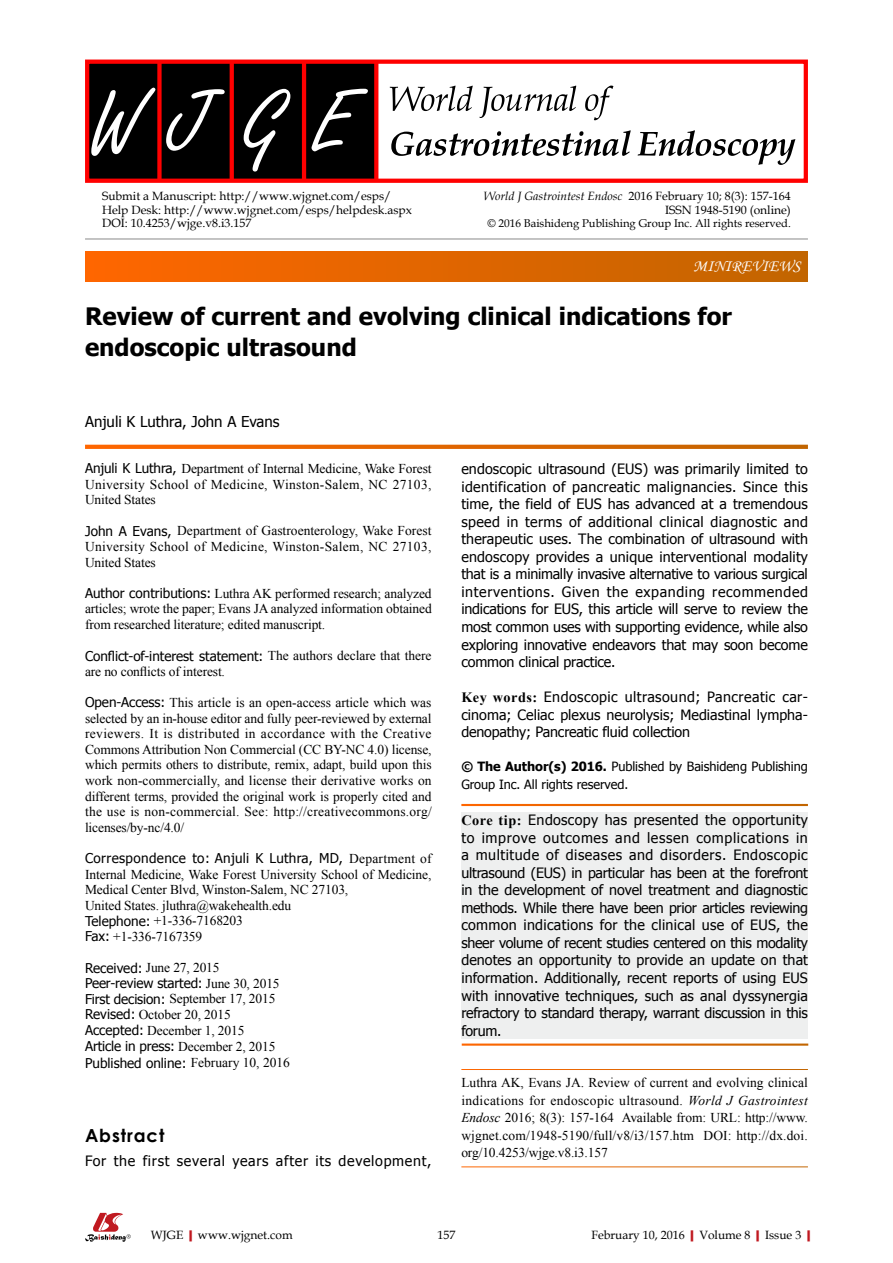
<style>
.page{position:relative;width:893px;height:1263px;background:#fff}
.page>*{position:absolute;margin:0;border:0;box-sizing:border-box;transform-origin:0 0}
.t1{font:700 24px/31.5px "Tahoma";color:#000}
.t2{font:700 18px "Century Gothic";letter-spacing:.05em;color:#000}
.t3{font:16.5px "Monotype Corsiva";color:#fff}
.t4{font:15px "Tahoma";color:#000}
.t5{font:14.25px/17.5px "Tahoma";letter-spacing:-.01em;color:#000;text-align:justify}
.t6{font:14.25px "Tahoma";letter-spacing:.05em;color:#000}
.t7{font:13.5px/15.6px "Times New Roman";letter-spacing:-.01em;color:#000;text-align:justify}
.t8{font:12.75px/17.5px "Tahoma";letter-spacing:-.005em;color:#000}
.t9{font:12px/13.5px "Book Antiqua";color:#000}
.t10{font:11.25px "Book Antiqua";color:#000}
.s1{font-style:italic}
.s2{font-family:"Tahoma"}
.s3{font-family:"Times New Roman";font-weight:700}
.s4{font-weight:700}
.s5{font-weight:700;color:#c01920}
</style>
<div class="page">
<div style="left:461px;top:812px;width:347px;height:227px;background:#eeefef"></div>
<hr style="left:85px;top:239px;width:723px;height:1px;background:#898989">
<svg style="left:85px;top:1213px;width:46px;height:29px"></svg>
<div style="left:85px;top:252px;width:723px;height:29px;background:linear-gradient(to right,#f60,#c16500)"></div>
<svg style="left:85px;top:445px;width:723px;height:4px;background:#e06704"></svg>
<div style="left:87px;top:61px;width:289px;height:121px;background:#000"></div>
<div style="left:157px;top:61px;width:5px;height:121px;background:#f00"></div>
<svg style="left:230px;top:65px;width:4px;height:113px"></svg>
<hr style="left:302px;top:61px;width:4px;height:121px;background:#f00">
<svg style="left:374px;top:65px;width:4px;height:113px"></svg>
<div style="left:85px;top:60px;width:723px;height:123px;border:4px solid #f00"></div>
<svg style="left:311px;top:89px;width:57px;height:62px"></svg>
<svg style="left:244px;top:89px;width:46px;height:83px"></svg>
<svg style="left:166px;top:89px;width:59px;height:62px"></svg>
<svg style="left:91px;top:88px;width:64px;height:68px"></svg>
<svg style="left:390px;top:86px;width:223px;height:34px"></svg>
<svg style="left:391px;top:130px;width:404px;height:35px"></svg>
<p class="t9" style="left:102px;top:189px;width:311px">Submit a Manuscript: http://www.wjgnet.com/esps/<br>Help Desk: http://www.wjgnet.com/esps/helpdesk.aspx<br>DOI: 10.4253/wjge.v8.i3.157</p>
<p class="t9" style="left:484px;top:189px;width:308px;text-align:right"><span class="s1">World J Gastrointest Endosc</span> 2016 February 10; 8(3): 157-164<br>ISSN 1948-5190 (online)</p>
<p class="t10" style="left:487px;top:215px;width:305px">© 2016 Baishideng Publishing Group Inc. All rights reserved.</p>
<p class="t3" style="left:693px;top:256px;width:109px">MINIREVIEWS</p>
<p class="t1" style="left:85px;top:298px;width:648px">Review of current and evolving clinical indications for endoscopic ultrasound</p>
<p class="t4" style="left:85px;top:412px;width:196px">Anjuli K Luthra, John A Evans</p>
<p class="t7" style="left:85px;top:460px;width:348px"><span class="s2">Anjuli K Luthra,</span> Department of Internal Medicine, Wake Forest University School of Medicine, Winston-Salem, NC 27103, United States</p>
<p class="t7" style="left:85px;top:523px;width:348px"><span class="s2">John A Evans,</span> Department of Gastroenterology, Wake Forest University School of Medicine, Winston-Salem, NC 27103, United States</p>
<p class="t7" style="left:85px;top:585px;width:348px"><span class="s2">Author contributions:</span> Luthra AK performed research; analyzed articles; wrote the paper; Evans JA analyzed information obtained from researched literature; edited manuscript.</p>
<p class="t7" style="left:85px;top:648px;width:348px;line-height:15.1px"><span class="s2">Conflict-of-interest statement:</span> The authors declare that there are no conflicts of interest.</p>
<p class="t7" style="left:85px;top:694px;width:348px"><span class="s2">Open-Access:</span> This article is an open-access article which was selected by an in-house editor and fully peer-reviewed by external reviewers. It is distributed in accordance with the Creative Commons Attribution Non Commercial (CC BY-NC 4.0) license, which permits others to distribute, remix, adapt, build upon this work non-commercially, and license their derivative works on different terms, provided the original work is properly cited and the use is non-commercial. See: http://creativecommons.org/ licenses/by-nc/4.0/</p>
<p class="t7" style="left:85px;top:851px;width:348px;text-align:left"><span class="s2">Correspondence to: Anjuli K Luthra, MD,</span> Department of Internal Medicine, Wake Forest University School of Medicine, Medical Center Blvd, Winston-Salem, NC 27103,<br>United States. jluthra@wakehealth.edu<br><span class="s2">Telephone:</span> +1-336-7168203<br><span class="s2">Fax:</span> +1-336-7167359</p>
<p class="t7" style="left:85px;top:959px;width:206px;text-align:left"><span class="s2">Received:</span> June 27, 2015<br><span class="s2">Peer-review started:</span> June 30, 2015<br><span class="s2">First decision:</span> September 17, 2015<br><span class="s2">Revised:</span> October 20, 2015<br><span class="s2">Accepted:</span> December 1, 2015<br><span class="s2">Article in press:</span> December 2, 2015<br><span class="s2">Published online:</span> February 10, 2016</p>
<p class="t2" style="left:85px;top:1122px;width:81px">Abstract</p>
<p class="t6" style="left:85px;top:1151px;width:348px">For the first several years after its development,</p>
<p class="t5" style="left:461px;top:459px;width:348px">endoscopic ultrasound (EUS) was primarily limited to identification of pancreatic malignancies. Since this time, the field of EUS has advanced at a tremendous speed in terms of additional clinical diagnostic and therapeutic uses. The combination of ultrasound with endoscopy provides a unique interventional modality that is a minimally invasive alternative to various surgical interventions. Given the expanding recommended indications for EUS, this article will serve to review the most common uses with supporting evidence, while also exploring innovative endeavors that may soon become common clinical practice.</p>
<p class="t5" style="left:461px;top:687px;width:347px"><span class="s3">Key words:</span> Endoscopic ultrasound; Pancreatic car&shy;cinoma; Celiac plexus neurolysis; Mediastinal lympha&shy;deno-pathy; Pancreatic fluid collection</p>
<p class="t8" style="left:461px;top:757px;width:348px"><span class="s4">© The Author(s) 2016.</span> Published by Baishideng Publishing<br>Group Inc. All rights reserved.</p>
<p class="t5" style="left:461px;top:810px;width:348px"><span class="s3">Core tip:</span> Endoscopy has presented the opportunity to improve outcomes and lessen complications in a multitude of diseases and disorders. Endoscopic ultrasound (EUS) in particular has been at the forefront in the development of novel treatment and diagnostic methods. While there have been prior articles reviewing common indications for the clinical use of EUS, the sheer volume of recent studies centered on this modality denotes an opportunity to provide an update on that information. Additionally, recent reports of using EUS with innovative techniques, such as anal dyssynergia refractory to standard therapy, warrant discussion in this forum.</p>
<p class="t7" style="left:461px;top:1074px;width:348px;line-height:17.5px">Luthra AK, Evans JA. Review of current and evolving clinical indications for endoscopic ultrasound. <span class="s1">World J Gastrointest Endosc</span> 2016; 8(3): 157-164 Available from: URL: http://www. wjgnet.com/1948-5190/full/v8/i3/157.htm DOI: http://dx.doi. org/10.4253/wjge.v8.i3.157</p>
<p class="t9" style="left:151px;top:1227px;width:143px">WJGE<span class="s5">|</span>www.wjgnet.com</p>
<p class="t9" style="left:437px;top:1227px;width:19px">157</p>
<p class="t9" style="left:591px;top:1227px;width:226px">February 10, 2016<span class="s5">|</span>Volume 8<span class="s5">|</span>Issue 3<span class="s5">|</span></p>
</div>
